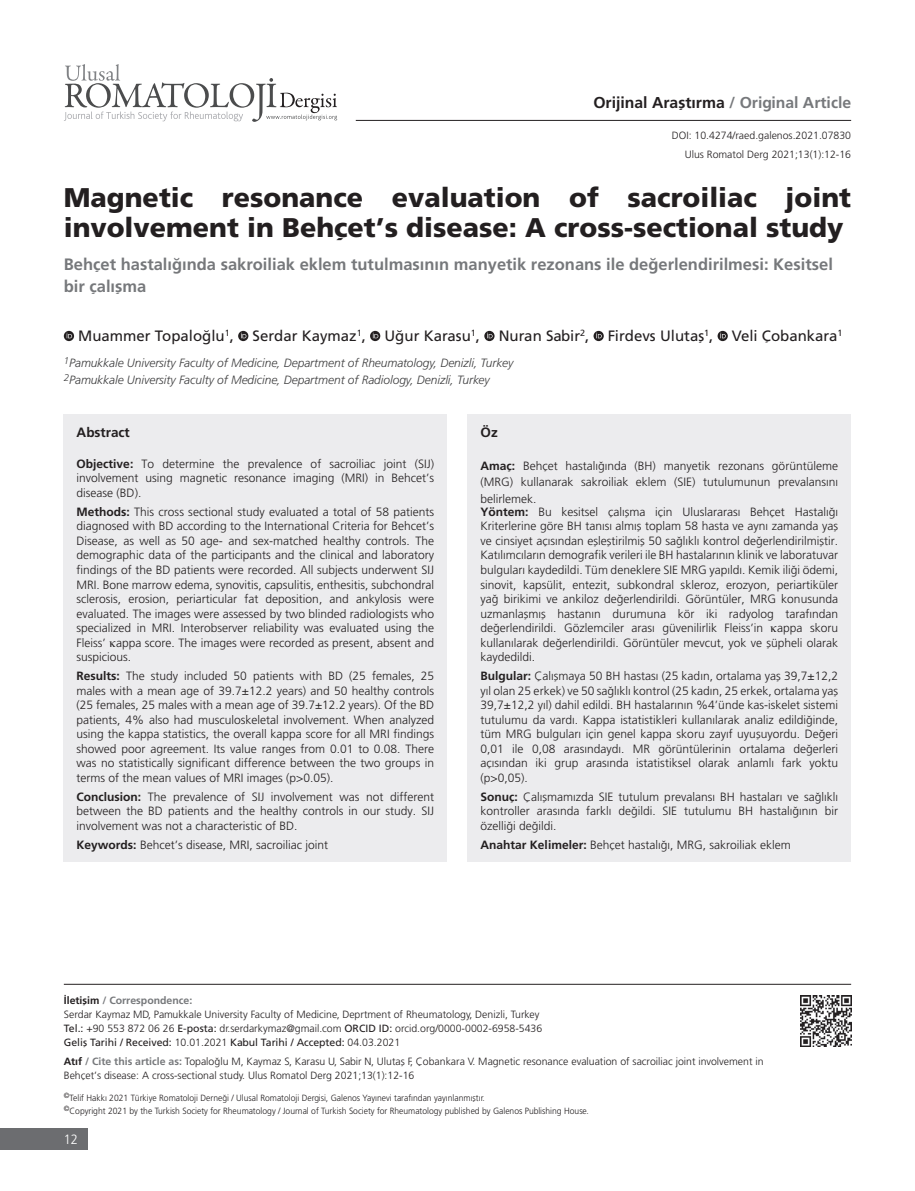
<style>
.page{position:relative;width:915px;height:1191px;background:#fff}
.page>*{position:absolute;margin:0;border:0;box-sizing:border-box;transform-origin:0 0}
.t1{font:27px/30px "Frutiger Black Nr Tr";color:#231f20}
.t2{font:16.5px/22.5px "Frutiger Bold Tr";color:#76787b}
.t3{font:15.75px "Frutiger Bold Tr";color:#231f20}
.t4{font:15px "Frutiger Normal Tr";color:#231f20}
.t5{font:13.5px "Frutiger Bold Tr";color:#231f20}
.t6{font:13.5px "Frutiger Light Nr Tr";color:#fff;scale:.95 1}
.t7{font:12px/14.5px "Frutiger Light Nr Tr";color:#231f20;text-align:justify}
.t8{font:12px/17.2px "Frutiger Light Italic Tr";letter-spacing:-.005em;color:#3e3e3f}
.t9{font:10.5px/14.2px "Frutiger Light Nr Tr";color:#231f20}
.t10{font:10.5px "Frutiger Normal Tr";color:#231f20}
.t11{font:10.5px "Frutiger Bold Tr";color:#76787b}
.t12{font:9px/12.8px "Frutiger Light Nr Tr";color:#231f20;scale:.95 1}
.s1{color:#76787b}
.s2{font-family:"Frutiger Bold Tr"}
.s3{color:#231f20}
.s4{font-family:"Frutiger Normal Tr"}
.s5{font-family:"Frutiger Light Nr Tr"}
.s6{font-family:"Frutiger Bold Tr";color:#76787b}
</style>
<div class="page">
<hr style="left:355px;top:120px;width:495px;height:1px;background:#231f20">
<hr style="left:64px;top:984px;width:786px;height:1px;background:#231f20">
<div style="left:0;top:1128px;width:88px;height:21px;background:#6c6d70"></div>
<svg style="left:64px;top:64px;width:273px;height:58px"></svg>
<img style="left:800px;top:995px;width:50px;height:51px">
<div style="left:467px;top:414px;width:383px;height:447px;background:#ececee"></div>
<div style="left:64px;top:414px;width:382px;height:447px;background:#ececee"></div>
<svg style="left:64px;top:331px;width:10px;height:10px"></svg>
<svg style="left:67px;top:333px;width:5px;height:5px"></svg>
<svg style="left:238px;top:331px;width:10px;height:10px"></svg>
<svg style="left:241px;top:333px;width:5px;height:5px"></svg>
<svg style="left:370px;top:331px;width:10px;height:10px"></svg>
<svg style="left:372px;top:333px;width:6px;height:5px"></svg>
<svg style="left:484px;top:331px;width:10px;height:10px"></svg>
<svg style="left:487px;top:333px;width:5px;height:5px"></svg>
<svg style="left:593px;top:331px;width:10px;height:10px"></svg>
<svg style="left:596px;top:333px;width:5px;height:5px"></svg>
<svg style="left:717px;top:331px;width:10px;height:10px"></svg>
<svg style="left:720px;top:333px;width:5px;height:5px"></svg>
<h3 class="t3" style="left:593px;top:93px;width:259px">Orijinal Araştırma <span class="s1">/ Original Article</span></h3>
<p class="t9" style="left:671px;top:129px;width:181px">DOI: 10.4274/raed.galenos.2021.07830</p>
<p class="t9" style="left:684px;top:147px;width:168px">Ulus Romatol Derg 2021;13(1):12-16</p>
<h1 class="t1" style="left:64px;top:182px;width:788px">Magnetic resonance evaluation of sacroiliac joint involvement in Behçet’s disease: A cross-sectional study</h1>
<h2 class="t2" style="left:64px;top:252px;width:770px">Behçet hastalığında sakroiliak eklem tutulmasının manyetik rezonans ile değerlendirilmesi: Kesitsel bir çalışma</h2>
<p class="t4" style="left:78px;top:327px;width:765px">Muammer Topaloğlu<sup>1</sup>, Serdar Kaymaz<sup>1</sup>, Uğur Karasu<sup>1</sup>, Nuran Sabir<sup>2</sup>, Firdevs Ulutaş<sup>1</sup>, Veli Çobankara<sup>1</sup></p>
<p class="t8" style="left:64px;top:354px;width:451px"><sup>1</sup>Pamukkale University Faculty of Medicine, Department of Rheumatology, Denizli, Turkey<br><sup>2</sup>Pamukkale University Faculty of Medicine, Department of Radiology, Denizli, Turkey</p>
<p class="t5" style="left:77px;top:424px;width:55px">Abstract</p>
<p class="t7" style="left:77px;top:456px;width:359px"><span class="s2">Objective:</span> To determine the prevalence of sacroiliac joint (SIJ) involvement using magnetic resonance imaging (MRI) in Behcet’s disease (BD).</p>
<p class="t7" style="left:77px;top:504px;width:359px"><span class="s2">Methods:</span> This cross sectional study evaluated a total of 58 patients diagnosed with BD according to the International Criteria for Behcet’s Disease, as well as 50 age- and sex-matched healthy controls. The demographic data of the participants and the clinical and laboratory findings of the BD patients were recorded. All subjects underwent SIJ MRI. Bone marrow edema, synovitis, capsulitis, enthesitis, subchondral sclerosis, erosion, periarticular fat deposition, and ankylosis were evaluated. The images were assessed by two blinded radiologists who specialized in MRI. Interobserver reliability was evaluated using the Fleiss’ appa score. The images were recorded as present, absent and suspicious.</p>
<p class="t7" style="left:77px;top:668px;width:359px"><span class="s2">Results:</span> The study included 50 patients with BD (25 females, 25 males with a mean age of 39.7±12.2 years) and 50 healthy controls (25 females, 25 males with a mean age of 39.7±12.2 years). Of the BD patients, 4% also had musculoskeletal involvement. When analyzed using the kappa statistics, the overall kappa score for all MRI findings showed poor agreement. Its value ranges from 0.01 to 0.08. There was no statistically significant difference between the two groups in terms of the mean values of MRI images (p&gt;0.05).</p>
<p class="t7" style="left:77px;top:789px;width:359px"><span class="s2">Conclusion:</span> The prevalence of SIJ involvement was not different between the BD patients and the healthy controls in our study. SIJ involvement was not a characteristic of BD.</p>
<p class="t7" style="left:77px;top:837px;width:253px"><span class="s2">Keywords:</span> Behcet’s disease, MRI, sacroiliac joint</p>
<p class="t5" style="left:480px;top:424px;width:19px">Öz</p>
<p class="t7" style="left:480px;top:457px;width:359px;line-height:16.5px"><span class="s2">Amaç:</span> Behçet hastalığında (BH) manyetik rezonans görüntüleme (MRG) kullanarak sakroiliak eklem (SIE) tutulumunun prevalansını belirlemek.</p>
<p class="t7" style="left:480px;top:504px;width:359px"><span class="s2">Yöntem:</span> Bu kesitsel çalışma için Uluslararası Behçet Hastalığı Kriterlerine göre BH tanısı almış toplam 58 hasta ve aynı zamanda yaş ve cinsiyet açısından eşleştirilmiş 50 sağlıklı kontrol değerlendirilmiştir.<br>Katılımcıların demografik verileri ile BH hastalarının klinik ve laboratuvar bulguları kaydedildi. Tüm deneklere SIE MRG yapıldı. Kemik iliği ödemi, sinovit, kapsülit, entezit, subkondral skleroz, erozyon, periartiküler yağ birikimi ve ankiloz değerlendirildi. Görüntüler, MRG konusunda uzmanlaşmış hastanın durumuna kör iki radyolog tarafından değerlendirildi. Gözlemciler arası güvenilirlik Fleiss’in appa skoru kullanılarak değerlendirildi. Görüntüler mevcut, yok ve şüpheli olarak kaydedildi.</p>
<p class="t7" style="left:480px;top:668px;width:359px"><span class="s2">Bulgular:</span> Çalışmaya 50 BH hastası (25 kadın, ortalama yaş 39,7±12,2 yıl olan 25 erkek) ve 50 sağlıklı kontrol (25 kadın, 25 erkek, ortalama yaş 39,7±12,2 yıl) dahil edildi. BH hastalarının %4’ünde kas-iskelet sistemi tutulumu da vardı. Kappa istatistikleri kullanılarak analiz edildiğinde, tüm MRG bulguları için genel kappa skoru zayıf uyuşuyordu. Değeri 0,01 ile 0,08 arasındaydı. MR görüntülerinin ortalama değerleri açısından iki grup arasında istatistiksel olarak anlamlı fark yoktu (p&gt;0,05).</p>
<p class="t7" style="left:480px;top:789px;width:359px"><span class="s2">Sonuç:</span> Çalışmamızda SIE tutulum prevalansı BH hastaları ve sağlıklı kontroller arasında farklı değildi. SIE tutulumu BH hastalığının bir özelliği değildi.</p>
<p class="t7" style="left:480px;top:837px;width:312px"><span class="s2">Anahtar Kelimeler:</span> Behçet hastalığı, MRG, sakroiliak eklem</p>
<p class="t11" style="left:64px;top:993px;width:130px"><span class="s3">İletişim</span> / Correspondence:</p>
<p class="t9" style="left:64px;top:1007px;width:480px">Serdar Kaymaz MD, Pamukkale University Faculty of Medicine, Deprtment of Rheumatology, Denizli, Turkey<br><span class="s4">Tel.:</span> +90 553 872 06 26 <span class="s4">E-posta:</span> dr.serdarkymaz@gmail.com <span class="s4">ORCID ID:</span> orcid.org/0000-0002-6958-5436</p>
<p class="t10" style="left:64px;top:1036px;width:338px">Geliş Tarihi / Received: <span class="s5">10.01.2021</span> Kabul Tarihi / Accepted: <span class="s5">04.03.2021</span></p>
<p class="t9" style="left:64px;top:1054px;width:701px"><span class="s2">Atıf</span> <span class="s6">/ Cite this article as:</span> Topaloğlu M, Kaymaz S, Karasu U, Sabir N, Ulutaş F, Çobankara V. Magnetic resonance evaluation of sacroiliac joint involvement in<br>Behçet’s disease: A cross-sectional study. Ulus Romatol Derg 2021;13(1):12-16</p>
<p class="t12" style="left:64px;top:1091px;width:554px"><sup>©</sup>Telif Hakkı 2021 Türkiye Romatoloji Derneği / Ulusal Romatoloji Dergisi, Galenos Yayınevi tarafından yayınlanmıştır.<br><sup>©</sup>Copyright 2021 by the Turkish Society for Rheumatology / Journal of Turkish Society for Rheumatology published by Galenos Publishing House.</p>
<p class="t6" style="left:64px;top:1131px;width:17px">12</p>
</div>
